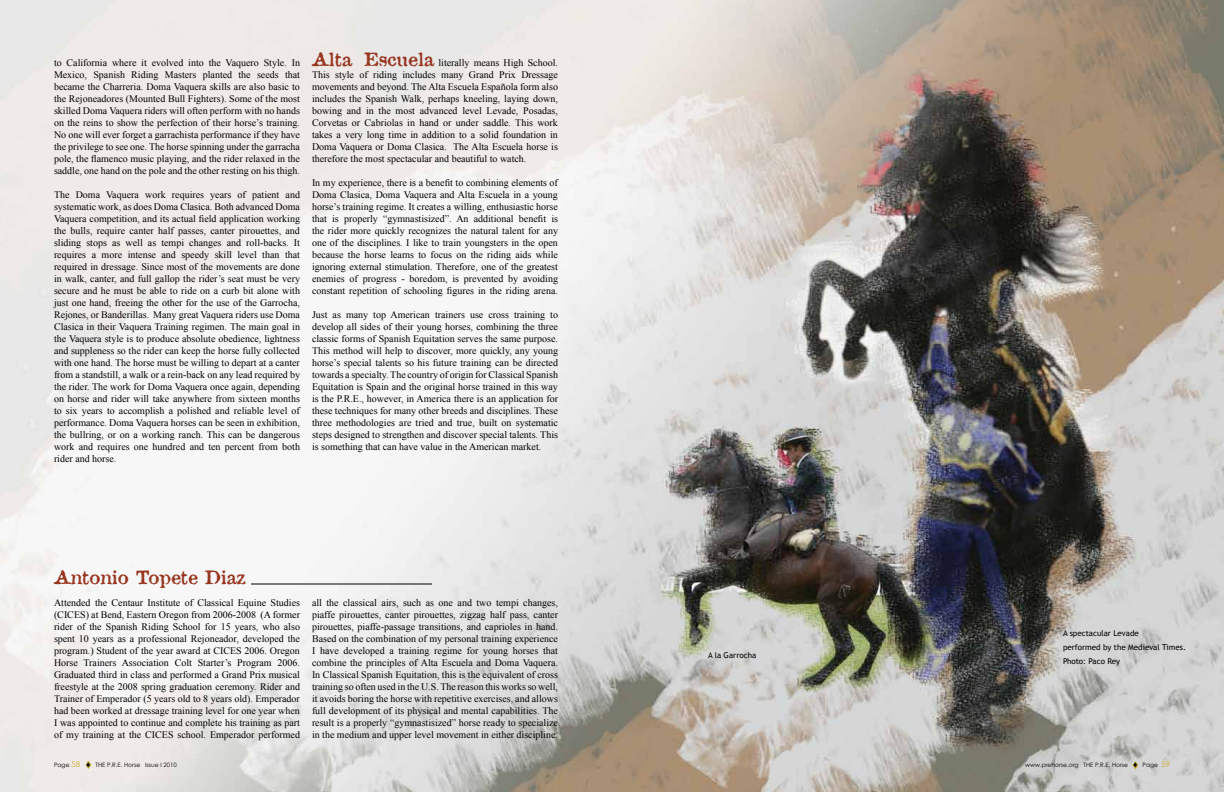
<style>
.page{position:relative;width:1224px;height:792px;background:#fff}
.page>*{position:absolute;margin:0;border:0;box-sizing:border-box;transform-origin:0 0}
.t1{font:18px "Attic Antique";color:#983620}
.t2{font:10px/12px "Times New Roman";color:#000;text-align:justify}
.t3{font:8px/14px "Trebuchet MS";color:#000}
.t4{font:6px "Century Gothic";color:#000}
.s1{font-family:"Attic Antique";font-size:18px;color:#983620}
.s2{font-size:8px;color:#c9ab2f}
</style>
<div class="page">
<img style="left:0;top:0;width:1224px;height:792px">
<svg style="left:84px;top:759px;width:9px;height:11px"></svg>
<svg style="left:1131px;top:759px;width:9px;height:11px"></svg>
<hr style="left:251px;top:584px;width:181px;height:1px;background:#000">
<p class="t2" style="left:54px;top:57px;width:248px">to California where it evolved into the Vaquero Style. In Mexico, Spanish Riding Masters planted the seeds that became the Charreria. Doma Vaquera skills are also basic to the Rejoneadores (Mounted Bull Fighters). Some of the most skilled Doma Vaquera riders will often perform with no hands on the reins to show the perfection of their horse’s training.<br>No one will ever forget a garrachista performance if they have the privilege to see one. The horse spinning under the garracha pole, the flamenco music playing, and the rider relaxed in the saddle, one hand on the pole and the other resting on his thigh.</p>
<p class="t2" style="left:54px;top:189px;width:248px">The Doma Vaquera work requires years of patient and systematic work, as does Doma Clasica. Both advanced Doma Vaquera competition, and its actual field application working the bulls, require canter half passes, canter pirouettes, and sliding stops as well as tempi changes and roll-backs. It requires a more intense and speedy skill level than that required in dressage. Since most of the movements are done in walk, canter, and full gallop the rider’s seat must be very secure and he must be able to ride on a curb bit alone with just one hand, freeing the other for the use of the Garrocha, Rejones, or Banderillas. Many great Vaquera riders use Doma Clasica in their Vaquera Training regimen. The main goal in the Vaquera style is to produce absolute obedience, lightness and suppleness so the rider can keep the horse fully collected with one hand. The horse must be willing to depart at a canter from a standstill, a walk or a rein-back on any lead required by the rider. The work for Doma Vaquera once again, depending on horse and rider will take anywhere from sixteen months to six years to accomplish a polished and reliable level of performance. Doma Vaquera horses can be seen in exhibition, the bullring, or on a working ranch. This can be dangerous work and requires one hundred and ten percent from both rider and horse.</p>
<p class="t2" style="left:312px;top:57px;width:248px"><span class="s1">Alta Escuela</span> literally means High School.<br>This style of riding includes many Grand Prix Dressage movements and beyond. The Alta Escuela Española form also includes the Spanish Walk, perhaps kneeling, laying down, bowing and in the most advanced level Levade, Posadas, Corvetas or Cabriolas in hand or under saddle. This work takes a very long time in addition to a solid foundation in Doma Vaquera or Doma Clasica. The Alta Escuela horse is therefore the most spectacular and beautiful to watch.</p>
<p class="t2" style="left:312px;top:177px;width:248px">In my experience, there is a benefit to combining elements of Doma Clasica, Doma Vaquera and Alta Escuela in a young horse’s training regime. It creates a willing, enthusiastic horse that is properly “gymnastisized”. An additional benefit is the rider more quickly recognizes the natural talent for any one of the disciplines. I like to train youngsters in the open because the horse learns to focus on the riding aids while ignoring external stimulation. Therefore, one of the greatest enemies of progress - boredom, is prevented by avoiding constant repetition of schooling figures in the riding arena.</p>
<p class="t2" style="left:312px;top:309px;width:248px">Just as many top American trainers use cross training to develop all sides of their young horses, combining the three classic forms of Spanish Equitation serves the same purpose.<br>This method will help to discover, more quickly, any young horse’s special talents so his future training can be directed towards a specialty. The country of origin for Classical Spanish Equitation is Spain and the original horse trained in this way is the P.R.E., however, in America there is an application for these techniques for many other breeds and disciplines. These three methodologies are tried and true, built on systematic steps designed to strengthen and discover special talents. This is something that can have value in the American market.</p>
<h1 class="t1" style="left:54px;top:565px;width:194px">Antonio Topete Diaz</h1>
<p class="t2" style="left:54px;top:597px;width:248px">Attended the Centaur Institute of Classical Equine Studies (CICES) at Bend, Eastern Oregon from 2006-2008 (A former rider of the Spanish Riding School for 15 years, who also spent 10 years as a professional Rejoneador, developed the program.) Student of the year award at CICES 2006. Oregon Horse Trainers Association Colt Starter’s Program 2006.<br>Graduated third in class and performed a Grand Prix musical freestyle at the 2008 spring graduation ceremony. Rider and Trainer of Emperador (5 years old to 8 years old). Emperador had been worked at dressage training level for one year when I was appointed to continue and complete his training as part of my training at the CICES school. Emperador performed</p>
<p class="t2" style="left:312px;top:597px;width:248px">all the classical airs, such as one and two tempi changes, piaffe pirouettes, canter pirouettes, zigzag half pass, canter pirouettes, piaffe-passage transitions, and caprioles in hand.<br>Based on the combination of my personal training experience I have developed a training regime for young horses that combine the principles of Alta Escuela and Doma Vaquera.<br>In Classical Spanish Equitation, this is the equivalent of cross training so often used in the U.S. The reason this works so well, it avoids boring the horse with repetitive exercises, and allows full development of its physical and mental capabilities. The result is a properly “gymnastisized” horse ready to specialize in the medium and upper level movement in either discipline.</p>
<p class="t3" style="left:708px;top:648px;width:50px">A la Garrocha</p>
<p class="t3" style="left:1063px;top:626px;width:124px">A spectacular Levade<br>performed by the Medieval Times.<br>Photo: Paco Rey</p>
<p class="t4" style="left:54px;top:761px;width:124px">Page <span class="s2">58</span> ▼ THE P.R.E. Horse Issue I 2010</p>
<p class="t4" style="left:1025px;top:761px;width:147px">www.prehorse.org THE P.R.E. Horse ▼ Page <span class="s2">59</span></p>
</div>
